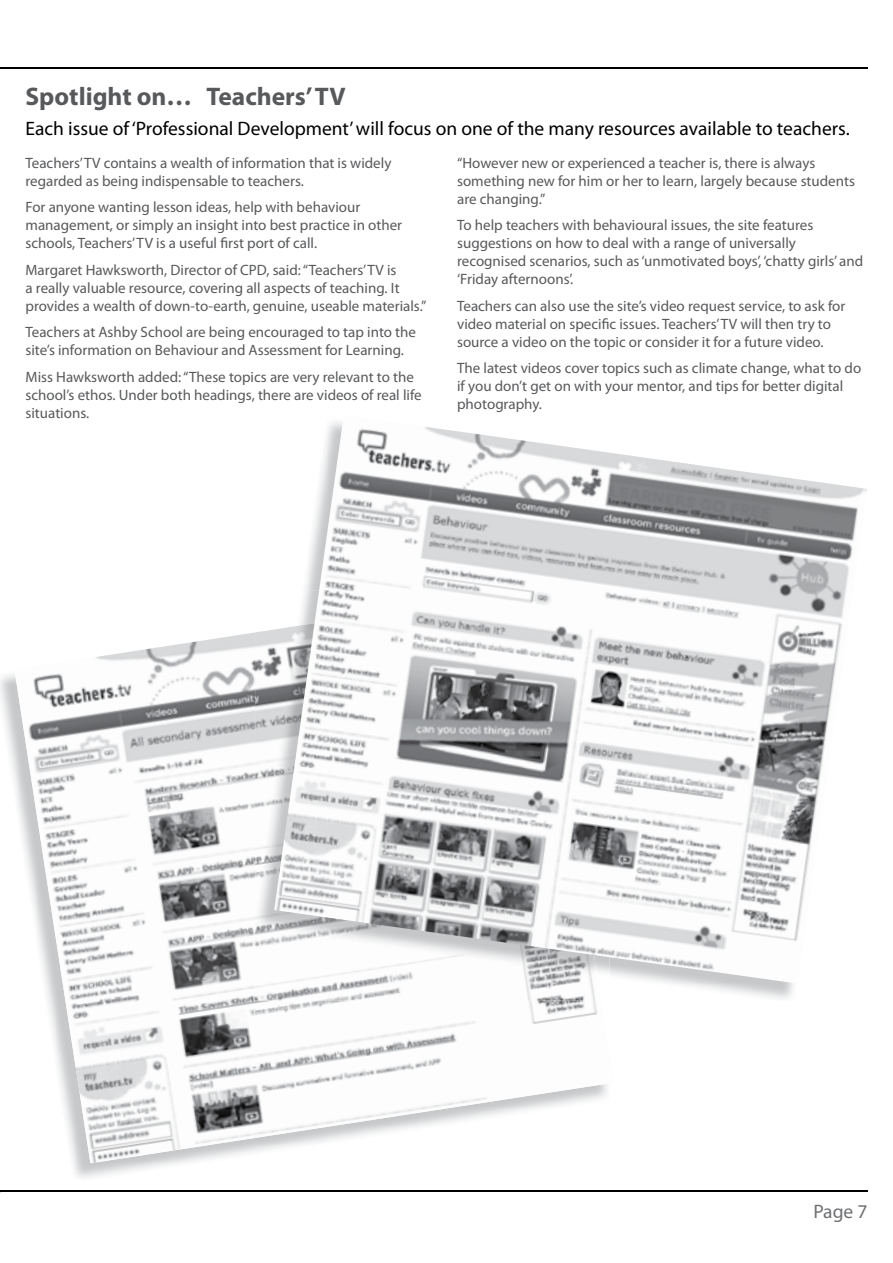
<style>
.page{position:relative;width:893px;height:1263px;background:#fff}
.page>*{position:absolute;margin:0;border:0;box-sizing:border-box;transform-origin:0 0}
.t1{font:700 25.5px "Myriad Pro";color:#58595b}
.t2{font:19.5px "Myriad Pro";color:#000}
.t3{font:19.5px "Myriad Pro";color:#6d6e71}
.t4{font:15px/18px "Myriad Pro";color:#58595b}
</style>
<div class="page">
<hr style="left:0;top:67px;width:867px;height:2px;background:#000">
<hr style="left:0;top:1191px;width:867px;height:1px;background:#000">
<img style="left:14px;top:632px;width:595px;height:531px">
<img style="left:255px;top:629px;width:346px;height:371px">
<img style="left:274px;top:422px;width:593px;height:562px">
<h1 class="t1" style="left:26px;top:80px;width:322px">Spotlight on… Teachers’ TV</h1>
<h2 class="t2" style="left:26px;top:116px;width:826px">Each issue of ‘Professional Development’ will focus on one of the many resources available to teachers.</h2>
<p class="t4" style="left:457px;top:154px;width:399px">“However new or experienced a teacher is, there is always something new for him or her to learn, largely because students are changing.”</p>
<p class="t4" style="left:457px;top:216px;width:407px">To help teachers with behavioural issues, the site features suggestions on how to deal with a range of universally recognised scenarios, such as ‘unmotivated boys’, ‘chatty girls’ and ‘Friday afternoons’.</p>
<p class="t4" style="left:457px;top:297px;width:390px">Teachers can also use the site’s video request service, to ask for video material on specific issues. Teachers’ TV will then try to source a video on the topic or consider it for a future video.</p>
<p class="t4" style="left:457px;top:359px;width:406px">The latest videos cover topics such as climate change, what to do if you don’t get on with your mentor, and tips for better digital photography.</p>
<p class="t4" style="left:26px;top:154px;width:367px">Teachers’ TV contains a wealth of information that is widely regarded as being indispensable to teachers.</p>
<p class="t4" style="left:26px;top:198px;width:378px">For anyone wanting lesson ideas, help with behaviour management, or simply an insight into best practice in other schools, Teachers’ TV is a useful first port of call.</p>
<p class="t4" style="left:26px;top:261px;width:402px">Margaret Hawksworth, Director of CPD, said: “Teachers’ TV is<br>a really valuable resource, covering all aspects of teaching. It provides a wealth of down-to-earth, genuine, useable materials.”</p>
<p class="t4" style="left:26px;top:323px;width:392px">Teachers at Ashby School are being encouraged to tap into the site’s information on Behaviour and Assessment for Learning.</p>
<p class="t4" style="left:26px;top:368px;width:398px">Miss Hawksworth added: “These topics are very relevant to the school’s ethos. Under both headings, there are videos of real life situations.</p>
<h2 class="t3" style="left:813px;top:1199px;width:56px">Page 7</h2>
</div>
